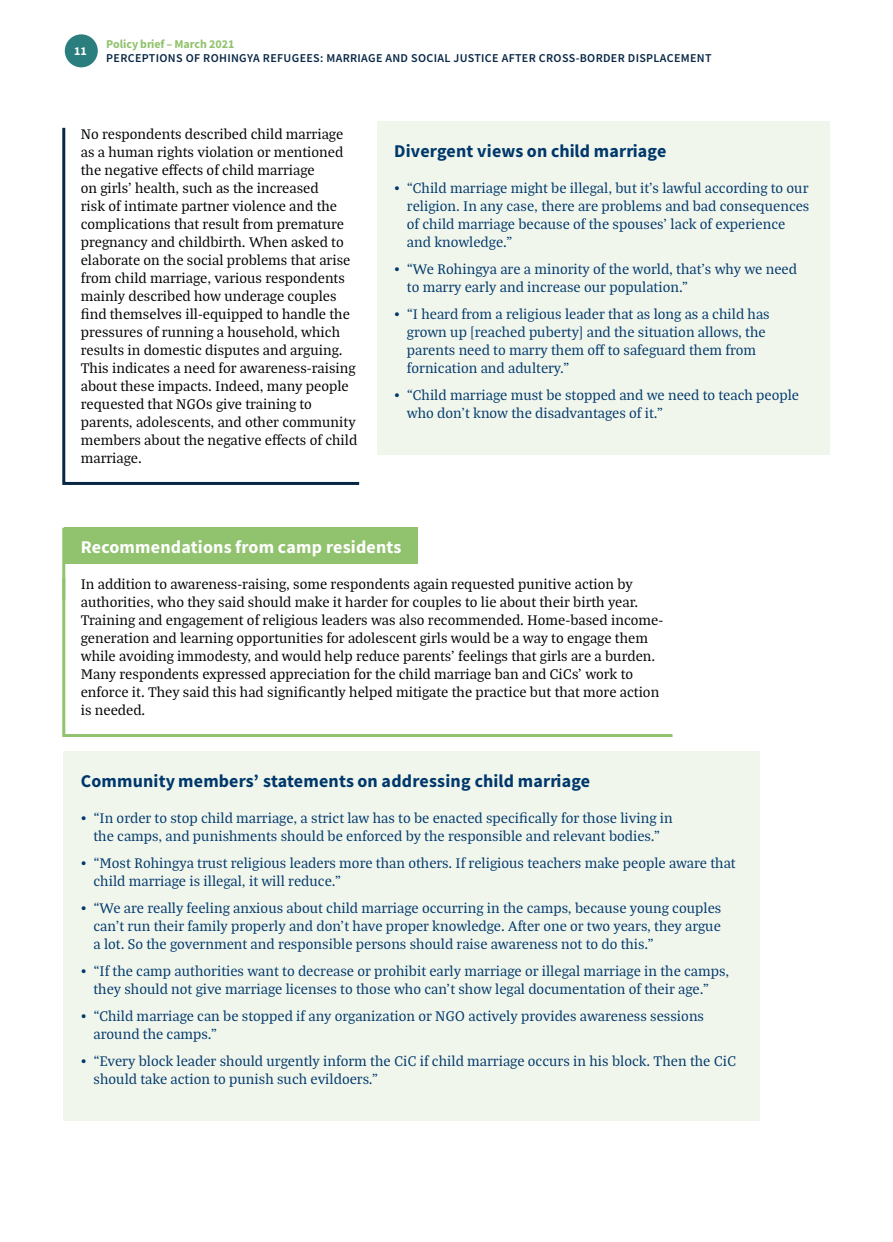
<style>
.page{position:relative;width:893px;height:1242px;background:#fff}
.page>*{position:absolute;margin:0;border:0;box-sizing:border-box;transform-origin:0 0}
.Aside_Heading{font:18px "Source Sans Variable";letter-spacing:.01em;color:#00386c}
.Heading_3__Yellow_Gr{font:18px "Source Sans Variable";letter-spacing:.01em;color:#fff}
.Aside_List{font:15px/18px "Bagatela";color:#00386c}
.Base__Blue{font:15px/18px "Bagatela";color:#000}
.Base__Yellow_Green{font:15px/18px "Bagatela";color:#000}
.t1{font:12px "Source Sans Variable";letter-spacing:.025em;color:#082745}
.t2{font:12px "Source Sans Variable";color:#91c26d}
.t3{font:12px "Source Sans Variable";color:#fff}
</style>
<div class="page">
<div style="left:65px;top:34px;width:33px;height:33px;background:#2b7e7e;border-radius:50%"></div>
<svg style="left:62px;top:127px;width:298px;height:358px"></svg>
<div style="left:377px;top:121px;width:452px;height:333px;background:#f1f6ec"></div>
<div style="left:64px;top:751px;width:696px;height:369px;background:#f1f6ec"></div>
<div style="left:64px;top:528px;width:354px;height:36px;background:#91c26d"></div>
<hr style="left:62px;top:528px;width:3px;height:72px;background:#91c26d">
<svg style="left:62px;top:575px;width:611px;height:162px"></svg>
<p class="t3" style="left:74px;top:44px;width:14px">11</p>
<p class="t2" style="left:106px;top:37px;width:130px">Policy brief – March 2021</p>
<p class="t1" style="left:106px;top:51px;width:607px">Perceptions of Rohingya refugees: Marriage and social justice after cross-border displacem ent</p>
<p class="Base__Blue" style="left:81px;top:124px;width:278px">No respondents described child marriage as a human rights violation or mentioned the negative effects of child marriage<br>on girls’ health, such as the increased<br>risk of intimate partner violence and the complications that result from premature pregnancy and childbirth. When asked to elaborate on the social problems that arise from child marriage, various respondents mainly described how underage couples find themselves ill-equipped to handle the pressures of running a household, which results in domestic disputes and arguing.<br>This indicates a need for awareness-raising about these impacts. Indeed, many people requested that NGOs give training to parents, adolescents, and other community members about the negative effects of child marriage.</p>
<p class="Aside_Heading" style="left:394px;top:140px;width:274px">Divergent views on child marriage</p>
<p class="Aside_List" style="left:407px;top:178px;width:404px;text-indent:-13px">• “Child marriage might be illegal, but it’s lawful according to our religion. In any case, there are problems and bad consequences of child marriage because of the spouses’ lack of experience and knowledge.”</p>
<p class="Aside_List" style="left:407px;top:259px;width:392px;text-indent:-13px">• “We Rohingya are a minority of the world, that’s why we need to marry early and increase our population.”</p>
<p class="Aside_List" style="left:407px;top:304px;width:364px;text-indent:-13px">• “I heard from a religious leader that as long as a child has grown up [reached puberty] and the situation allows, the parents need to marry them off to safeguard them from fornication and adultery.”</p>
<p class="Aside_List" style="left:407px;top:385px;width:394px;text-indent:-13px">• “Child marriage must be stopped and we need to teach people who don’t know the disadvantages of it.”</p>
<h3 class="Heading_3__Yellow_Gr" style="left:81px;top:536px;width:322px">Recommendations from camp residents</h3>
<p class="Base__Yellow_Green" style="left:81px;top:574px;width:584px">In addition to awareness-raising, some respondents again requested punitive action by authorities, who they said should make it harder for couples to lie about their birth year.<br>Training and engagement of religious leaders was also recommended. Home-based income&shy;generation and learning opportunities for adolescent girls would be a way to engage them while avoiding immodesty, and would help reduce parents’ feelings that girls are a burden.<br>Many respondents expressed appreciation for the child marriage ban and CiCs’ work to enforce it. They said this had significantly helped mitigate the practice but that more action is needed.</p>
<p class="Aside_Heading" style="left:81px;top:770px;width:511px">Community members’ statements on addressing child marriage</p>
<p class="Aside_List" style="left:81px;top:808px;width:593px;text-align:center">• “In order to stop child marriage, a strict law has to be enacted specifically for those living in the camps, and punishments should be enforced by the responsible and relevant bodies.”</p>
<p class="Aside_List" style="left:94px;top:853px;width:644px;text-indent:-13px">• “Most Rohingya trust religious leaders more than others. If religious teachers make people aware that child marriage is illegal, it will reduce.”</p>
<p class="Aside_List" style="left:94px;top:898px;width:629px;text-align:justify;text-indent:-13px">• “We are really feeling anxious about child marriage occurring in the camps, because young couples can’t run their family properly and don’t have proper knowledge. After one or two years, they argue a lot. So the government and responsible persons should raise awareness not to do this.”</p>
<p class="Aside_List" style="left:81px;top:961px;width:650px;text-align:center">• “If the camp authorities want to decrease or prohibit early marriage or illegal marriage in the camps, they should not give marriage licenses to those who can’t show legal documentation of their age.”</p>
<p class="Aside_List" style="left:94px;top:1006px;width:612px;text-indent:-13px">• “Child marriage can be stopped if any organization or NGO actively provides awareness sessions around the camps.”</p>
<p class="Aside_List" style="left:94px;top:1051px;width:644px;text-indent:-13px">• “Every block leader should urgently inform the CiC if child marriage occurs in his block. Then the CiC should take action to punish such evildoers.”</p>
</div>
